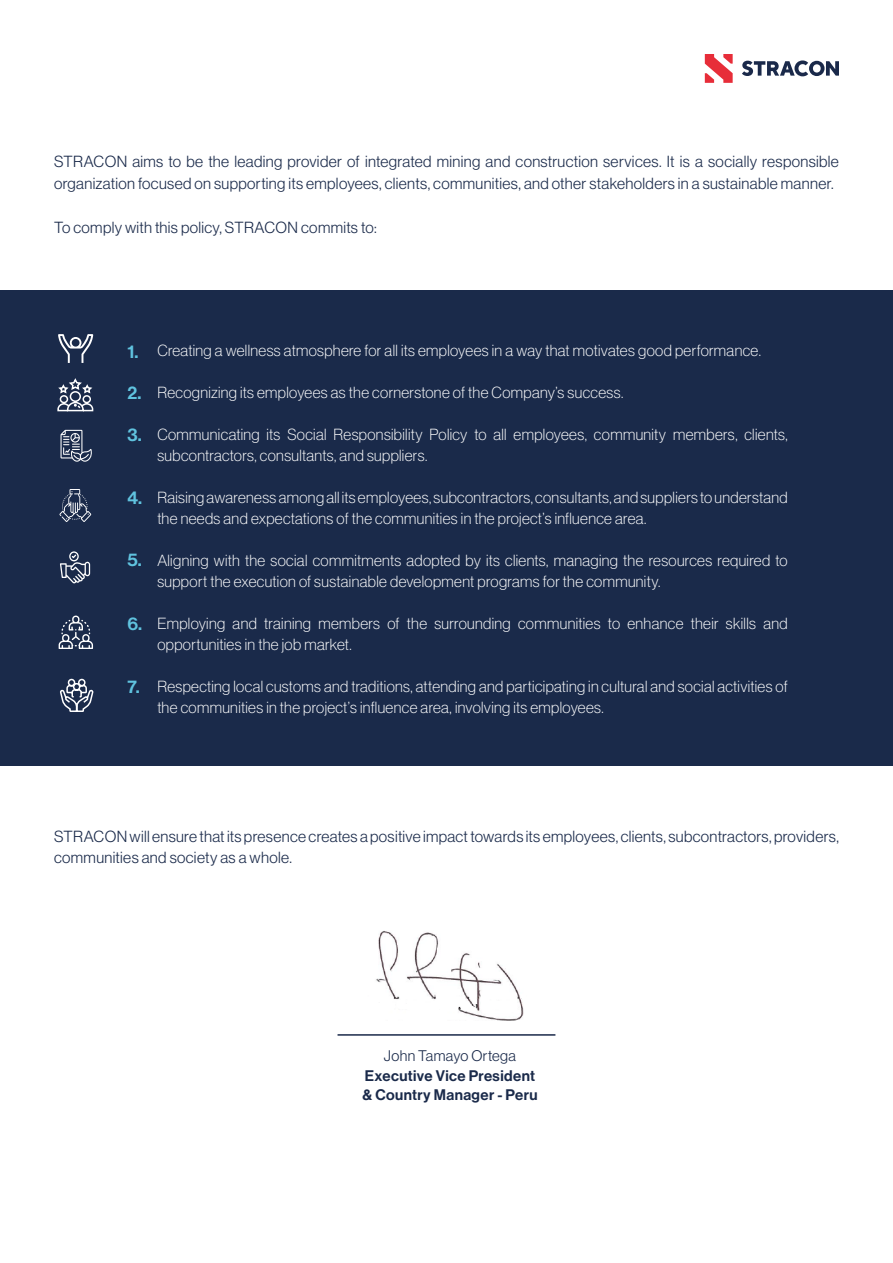
<style>
.page{position:relative;width:893px;height:1263px;background:#fff}
.page>*{position:absolute;margin:0;border:0;box-sizing:border-box;transform-origin:0 0}
.t1{font:18px "N Haas Grotesk DS Pro 65 Md";color:#60c3df}
.t2{font:15.75px/21px "N Haas Grotesk DS Pro 35 X Lt";letter-spacing:.025em;color:#fff}
.t3{font:15.75px/21.8px "N Haas Grotesk DS Pro 45 Lt";letter-spacing:.025em;color:#1a2a4a}
.t4{font:15px/19.5px "N Haas Grotesk DS Pro 65 Md";letter-spacing:.025em;color:#1a2a4a}
.t5{font:15px "N Haas Grotesk DS Pro 45 Lt";letter-spacing:.025em;color:#1a2a4a}
</style>
<div class="page">
<div style="left:0;top:291px;width:893px;height:475px;background:#1a2a4a"></div>
<svg style="left:59px;top:616px;width:34px;height:33px"></svg>
<svg style="left:60px;top:551px;width:30px;height:33px"></svg>
<hr style="left:338px;top:1034px;width:217px;height:2px;background:#1a2949">
<svg style="left:59px;top:489px;width:32px;height:33px"></svg>
<svg style="left:58px;top:334px;width:35px;height:29px"></svg>
<svg style="left:61px;top:430px;width:31px;height:32px"></svg>
<svg style="left:60px;top:678px;width:34px;height:34px"></svg>
<svg style="left:57px;top:378px;width:37px;height:34px"></svg>
<svg style="left:705px;top:54px;width:28px;height:29px"></svg>
<svg style="left:742px;top:60px;width:97px;height:16px"></svg>
<img style="left:376px;top:931px;width:148px;height:90px">
<p class="t3" style="left:54px;top:151px;width:786px">STRACON aims to be the leading provider of integrated mining and construction services. It is a socially responsible organization focused on supporting its employees, clients, communities, and other stakeholders in a sustainable manner.</p>
<p class="t3" style="left:54px;top:216px;width:324px">To comply with this policy, STRACON commits to:</p>
<p class="t1" style="left:128px;top:341px;width:12px">1.</p>
<p class="t1" style="left:128px;top:382px;width:15px">2.</p>
<p class="t1" style="left:128px;top:424px;width:16px">3.</p>
<p class="t1" style="left:128px;top:487px;width:16px">4.</p>
<p class="t1" style="left:128px;top:550px;width:16px">5.</p>
<p class="t1" style="left:128px;top:613px;width:16px">6.</p>
<p class="t1" style="left:128px;top:676px;width:14px">7.</p>
<p class="t2" style="left:157px;top:340px;width:605px">Creating a wellness atmosphere for all its employees in a way that motivates good performance.</p>
<p class="t2" style="left:157px;top:382px;width:468px">Recognizing its employees as the cornerstone of the Company’s success.</p>
<p class="t2" style="left:157px;top:424px;width:632px">Communicating its Social Responsibility Policy to all employees, community members, clients, subcontractors, consultants, and suppliers.</p>
<p class="t2" style="left:157px;top:487px;width:632px">Raising awareness among all its employees, subcontractors, consultants, and suppliers to understand the needs and expectations of the communities in the project’s influence area.</p>
<p class="t2" style="left:157px;top:550px;width:632px">Aligning with the social commitments adopted by its clients, managing the resources required to support the execution of sustainable development programs for the community.</p>
<p class="t2" style="left:157px;top:613px;width:632px">Employing and training members of the surrounding communities to enhance their skills and opportunities in the job market.</p>
<p class="t2" style="left:157px;top:676px;width:632px">Respecting local customs and traditions, attending and participating in cultural and social activities of the communities in the project’s influence area, involving its employees.</p>
<p class="t3" style="left:54px;top:825px;width:786px">STRACON will ensure that its presence creates a positive impact towards its employees, clients, subcontractors, providers, communities and society as a whole.</p>
<p class="t5" style="left:384px;top:1047px;width:134px">John Tamayo Ortega</p>
<p class="t4" style="left:362px;top:1066px;width:177px">Executive Vice President &amp; Country Manager - Peru</p>
</div>
